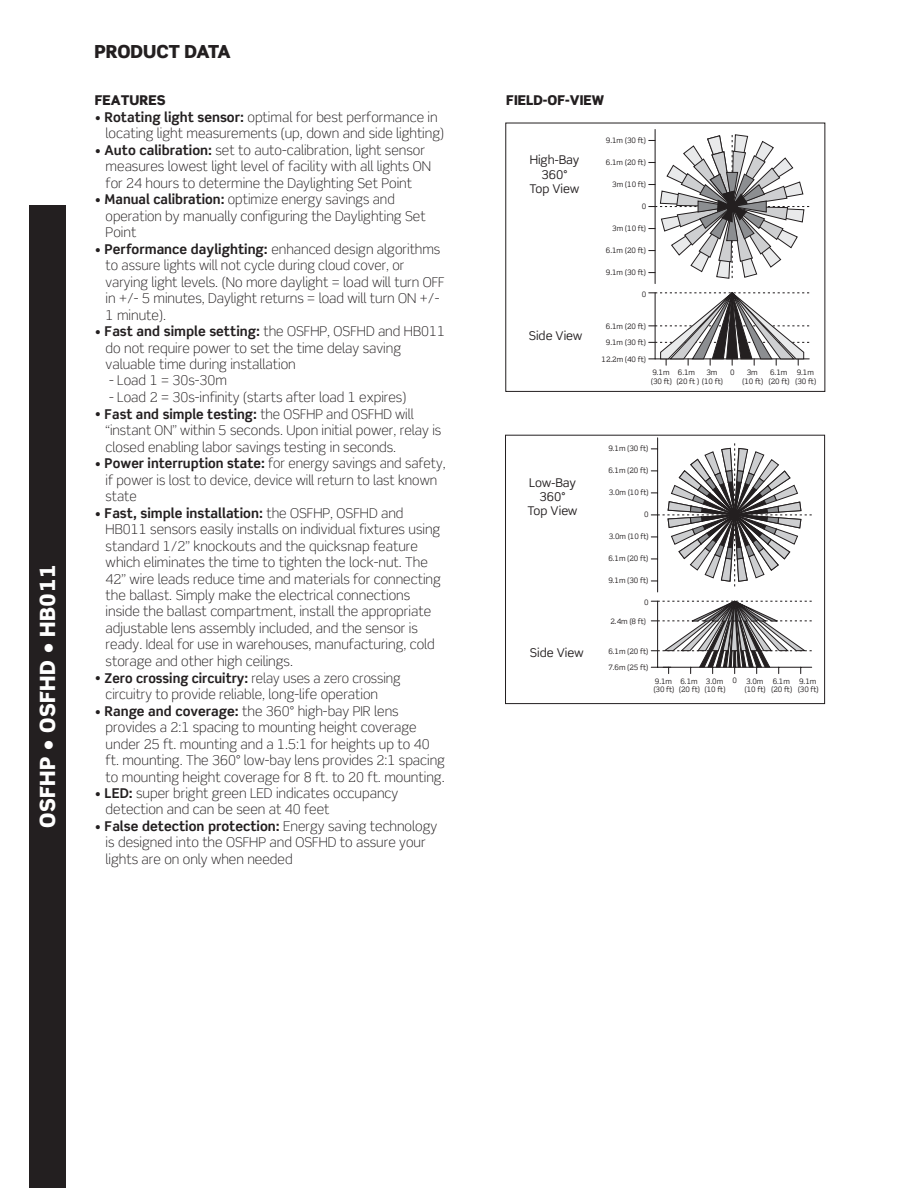
<style>
.page{position:relative;width:918px;height:1188px;background:#fff}
.page>*{position:absolute;margin:0;border:0;box-sizing:border-box;transform-origin:0 0}
.t1{font:900 21px "Scene Std";letter-spacing:.025em;color:#fff}
.t2{font:900 18px "Scene Std";letter-spacing:-.02em;color:#231f20}
.t3{font:300 13.5px/16.5px "Scene Std";color:#231f20}
.t4{font:900 13.5px "Scene Std";color:#231f20}
.t5{font:12px/14.4px "Scene Std";color:#231f20;text-align:center}
.t6{font:7.5px/8.2px "Scene Std";letter-spacing:-.01em;color:#231f20}
.s1{font-weight:700}
</style>
<div class="page">
<div style="left:30px;top:206px;width:36px;height:982px;background:#231f20"></div>
<div style="left:505px;top:123px;width:320px;height:269px;border:1px solid #231f20"></div>
<hr style="left:655px;top:129px;width:1px;height:155px;background:#231f20">
<svg style="left:649px;top:135px;width:160px;height:143px"></svg>
<div style="left:727px;top:201px;width:11px;height:11px;background:#231f20;border-radius:50%"></div>
<div style="left:727px;top:201px;width:11px;height:11px;border:1px solid #231f20;border-radius:50%"></div>
<svg style="left:649px;top:292px;width:160px;height:73px"></svg>
<div style="left:505px;top:435px;width:320px;height:269px;border:1px solid #231f20"></div>
<hr style="left:657px;top:438px;width:1px;height:154px;background:#231f20">
<svg style="left:651px;top:443px;width:161px;height:143px"></svg>
<svg style="left:651px;top:601px;width:161px;height:73px"></svg>
<h1 class="t1" style="left:34px;top:828px;width:266px;rotate:-90deg">OSFHP • OSFHD • HB011</h1>
<h2 class="t2" style="left:94px;top:40px;width:138px">PRODUCT DATA</h2>
<p class="t4" style="left:95px;top:91px;width:72px">FEATURES</p>
<p class="t3" style="left:106px;top:109px;width:340px;text-indent:-11px">• <span class="s1">Rotating light sensor:</span> optimal for best performance in locating light measurements (up, down and side lighting)</p>
<p class="t3" style="left:106px;top:142px;width:327px;text-indent:-11px">• <span class="s1">Auto calibration:</span> set to auto-calibration, light sensor measures lowest light level of facility with all lights ON for 24 hours to determine the Daylighting Set Point</p>
<p class="t3" style="left:106px;top:191px;width:322px;text-indent:-11px">• <span class="s1">Manual calibration:</span> optimize energy savings and operation by manually configuring the Daylighting Set<br>Point</p>
<p class="t3" style="left:106px;top:241px;width:341px;text-indent:-11px">• <span class="s1">Performance daylighting:</span> enhanced design algorithms to assure lights will not cycle during cloud cover, or varying light levels. (No more daylight = load will turn OFF in +/- 5 minutes, Daylight returns = load will turn ON +/- 1 minute).</p>
<p class="t3" style="left:106px;top:323px;width:341px;text-indent:-11px">• <span class="s1">Fast and simple setting:</span> the OSFHP, OSFHD and HB011 do not require power to set the time delay saving valuable time during installation</p>
<p class="t3" style="left:109px;top:372px;width:119px">- Load 1 = 30s-30m</p>
<p class="t3" style="left:109px;top:389px;width:299px">- Load 2 = 30s-infinity (starts after load 1 expires)</p>
<p class="t3" style="left:106px;top:406px;width:337px;text-indent:-11px">• <span class="s1">Fast and simple testing:</span> the OSFHP and OSFHD will “instant ON” within 5 seconds. Upon initial power, relay is closed enabling labor savings testing in seconds.</p>
<p class="t3" style="left:106px;top:455px;width:342px;text-indent:-11px">• <span class="s1">Power interruption state:</span> for energy savings and safety, if power is lost to device, device will return to last known state</p>
<p class="t3" style="left:106px;top:505px;width:337px;text-indent:-11px">• <span class="s1">Fast, simple installation:</span> the OSFHP, OSFHD and HB011 sensors easily installs on individual fixtures using standard 1/2” knockouts and the quicksnap feature which eliminates the time to tighten the lock-nut. The 42” wire leads reduce time and materials for connecting the ballast. Simply make the electrical connections inside the ballast compartment, install the appropriate adjustable lens assembly included, and the sensor is ready. Ideal for use in warehouses, manufacturing, cold storage and other high ceilings.</p>
<p class="t3" style="left:106px;top:670px;width:297px;text-indent:-11px">• <span class="s1">Zero crossing circuitry:</span> relay uses a zero crossing circuitry to provide reliable, long-life operation</p>
<p class="t3" style="left:106px;top:703px;width:341px;text-indent:-11px">• <span class="s1">Range and coverage:</span> the 360° high-bay PIR lens provides a 2:1 spacing to mounting height coverage under 25 ft. mounting and a 1.5:1 for heights up to 40 ft. mounting. The 360° low-bay lens provides 2:1 spacing to mounting height coverage for 8 ft. to 20 ft. mounting.</p>
<p class="t3" style="left:106px;top:785px;width:294px;text-indent:-11px">• <span class="s1">LED:</span> super bright green LED indicates occupancy detection and can be seen at 40 feet</p>
<p class="t3" style="left:106px;top:818px;width:333px;text-indent:-11px">• <span class="s1">False detection protection:</span> Energy saving technology is designed into the OSFHP and OSFHD to assure your lights are on only when needed</p>
<p class="t4" style="left:506px;top:91px;width:99px">FIELD-OF-VIEW</p>
<p class="t5" style="left:530px;top:153px;width:52px">High-Bay<br>360°<br>Top View</p>
<p class="t5" style="left:529px;top:329px;width:55px">Side View</p>
<p class="t6" style="left:606px;top:136px;width:42px">9.1m (30 ft)</p>
<p class="t6" style="left:606px;top:158px;width:42px">6.1m (20 ft)</p>
<p class="t6" style="left:612px;top:180px;width:35px">3m (10 ft)</p>
<p class="t6" style="left:612px;top:224px;width:35px">3m (10 ft)</p>
<p class="t6" style="left:642px;top:202px;width:6px">0</p>
<p class="t6" style="left:606px;top:246px;width:42px">6.1m (20 ft)</p>
<p class="t6" style="left:606px;top:268px;width:42px">9.1m (30 ft)</p>
<p class="t6" style="left:642px;top:290px;width:6px">0</p>
<p class="t6" style="left:606px;top:322px;width:42px">6.1m (20 ft)</p>
<p class="t6" style="left:606px;top:338px;width:42px">9.1m (30 ft)</p>
<p class="t6" style="left:602px;top:355px;width:46px">12.2m (40 ft)</p>
<p class="t6" style="left:730px;top:368px;width:6px">0</p>
<p class="t6" style="left:676px;top:368px;width:48px">6.1m<br>(20 ft ) (10 ft)</p>
<p class="t6" style="left:707px;top:368px;width:12px">3m</p>
<p class="t6" style="left:651px;top:368px;width:23px">9.1m (30 ft)</p>
<p class="t6" style="left:742px;top:368px;width:23px;text-align:center">3m (10 ft)</p>
<p class="t6" style="left:769px;top:368px;width:23px">6.1m (20 ft)</p>
<p class="t6" style="left:795px;top:368px;width:23px">9.1m (30 ft)</p>
<p class="t5" style="left:528px;top:475px;width:52px">Low-Bay<br>360°<br>Top View</p>
<p class="t5" style="left:530px;top:646px;width:55px">Side View</p>
<p class="t6" style="left:608px;top:444px;width:42px">9.1m (30 ft)</p>
<p class="t6" style="left:608px;top:466px;width:42px">6.1m (20 ft)</p>
<p class="t6" style="left:609px;top:488px;width:42px">3.0m (10 ft)</p>
<p class="t6" style="left:609px;top:532px;width:42px">3.0m (10 ft)</p>
<p class="t6" style="left:644px;top:510px;width:6px">0</p>
<p class="t6" style="left:608px;top:554px;width:42px">6.1m (20 ft)</p>
<p class="t6" style="left:608px;top:577px;width:42px">9.1m (30 ft)</p>
<p class="t6" style="left:644px;top:598px;width:6px">0</p>
<p class="t6" style="left:610px;top:617px;width:37px">2.4m (8 ft)</p>
<p class="t6" style="left:608px;top:647px;width:42px">6.1m (20 ft)</p>
<p class="t6" style="left:608px;top:663px;width:42px">7.6m (25 ft)</p>
<p class="t6" style="left:704px;top:677px;width:23px">3.0m (10 ft)</p>
<p class="t6" style="left:733px;top:677px;width:6px">0</p>
<p class="t6" style="left:679px;top:677px;width:23px">6.1m (20 ft)</p>
<p class="t6" style="left:653px;top:677px;width:23px">9.1m (30 ft)</p>
<p class="t6" style="left:771px;top:677px;width:23px">6.1m (20 ft)</p>
<p class="t6" style="left:745px;top:677px;width:23px">3.0m (10 ft)</p>
<p class="t6" style="left:798px;top:677px;width:23px">9.1m (30 ft)</p>
</div>
